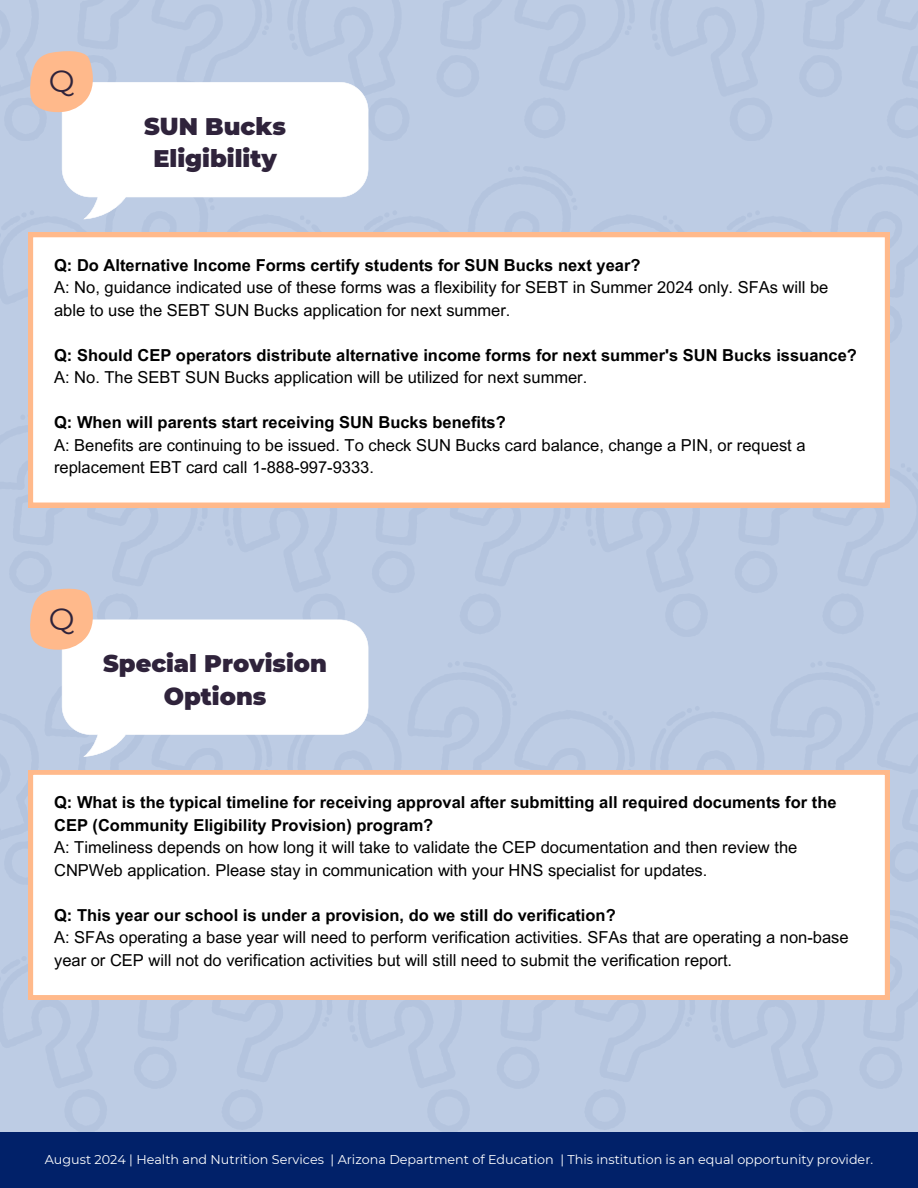
<style>
.page{position:relative;width:918px;height:1188px;background:#bdcce4}
.page>*{position:absolute;margin:0;border:0;box-sizing:border-box;transform-origin:0 0}
.t1{font:30.75px "Montserrat";color:#2f233b}
.t2{font:900 24px/32.7px "Montserrat";color:#2f233b;text-align:center}
.t3{font:16.5px/22.5px "Arial MT Pro";color:#000}
.t4{font:700 16.5px/22.5px "Arial MT Pro";color:#000}
.t5{font:12.75px "Montserrat";color:#fff}
.s1{font-weight:700}
.s2{font-weight:400}
</style>
<div class="page">
<svg style="left:28px;top:219px;width:304px;height:170px"></svg>
<svg style="left:348px;top:165px;width:347px;height:68px"></svg>
<svg style="left:223px;top:507px;width:347px;height:1px"></svg>
<svg style="left:0;top:909px;width:332px;height:224px"></svg>
<svg style="left:348px;top:1132px;width:347px;height:1px"></svg>
<svg style="left:710px;top:909px;width:208px;height:224px"></svg>
<div style="left:29px;top:233px;width:860px;height:274px;background:#fff"></div>
<svg style="left:30px;top:51px;width:338px;height:168px"></svg>
<div style="left:29px;top:770px;width:860px;height:230px;background:#fff"></div>
<svg style="left:30px;top:588px;width:338px;height:169px"></svg>
<div style="left:0;top:1133px;width:918px;height:55px;background:#012169"></div>
<p class="t1" style="left:49px;top:62px;width:27px">Q</p>
<p class="t2" style="left:144px;top:110px;width:143px">SUN Bucks<br>Eligibility</p>
<p class="t3" style="left:54px;top:256px;width:776px"><span class="s1">Q: Do Alternative Income Forms certify students for SUN Bucks next year?<br></span>A: No, guidance indicated use of these forms was a flexibility for SEBT in Summer 2024 only. SFAs will be able to use the SEBT SUN Bucks application for next summer.</p>
<p class="t4" style="left:54px;top:346px;width:804px">Q: Should CEP operators distribute alternative income forms for next summer's SUN Bucks issuance?<br><span class="s2">A: No. The SEBT SUN Bucks application will be utilized for next summer.</span></p>
<p class="t3" style="left:54px;top:413px;width:753px"><span class="s1">Q: When will parents start receiving SUN Bucks benefits?<br></span>A: Benefits are continuing to be issued. To check SUN Bucks card balance, change a PIN, or request a replacement EBT card call 1-888-997-9333.</p>
<p class="t1" style="left:49px;top:600px;width:27px">Q</p>
<p class="t2" style="left:103px;top:647px;width:225px">Special Provision<br>Options</p>
<p class="t3" style="left:54px;top:793px;width:784px"><span class="s1">Q: What is the typical timeline for receiving approval after submitting all required documents for the CEP (Community Eligibility Provision) program?<br></span>A: Timeliness depends on how long it will take to validate the CEP documentation and then review the CNPWeb application. Please stay in communication with your HNS specialist for updates.</p>
<p class="t3" style="left:54px;top:906px;width:796px"><span class="s1">Q: This year our school is under a provision, do we still do verification?<br></span>A: SFAs operating a base year will need to perform verification activities. SFAs that are operating a non-base year or CEP will not do verification activities but will still need to submit the verification report.</p>
<p class="t5" style="left:45px;top:1152px;width:830px">August 2024 | Health and Nutrition Services | Arizona Department of Education | This institution is an equal opportunity provider.</p>
</div>
